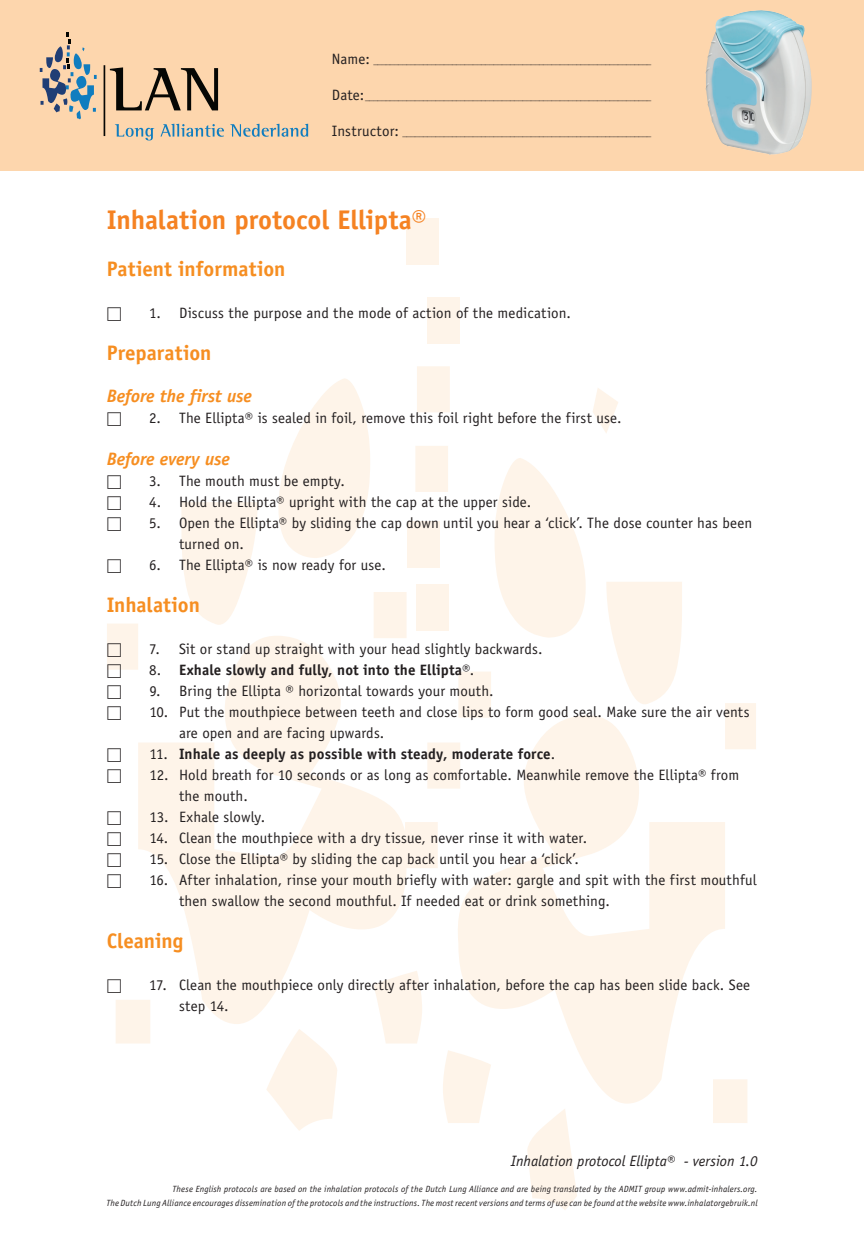
<style>
.page{position:relative;width:864px;height:1234px;background:#fff}
.page>*{position:absolute;margin:0;border:0;box-sizing:border-box;transform-origin:0 0}
.t1{font:700 27px "Officina Sans Std";letter-spacing:-.005em;color:#f58222}
.t2{font:700 21px "Officina Sans Std";color:#f68e21}
.t3{font:italic 700 18px "Officina Sans Std";letter-spacing:-.005em;color:#f68e21}
.t4{font:15px/21px "Officina Sans Std";letter-spacing:.005em;color:#231f20}
.t5{font:700 15px "Officina Sans Std";letter-spacing:.005em;color:#231f20}
.t6{font:italic 15px "Officina Sans Std";color:#231f20}
.t7{font:15px "Universal Std Newswith Comm Pi";color:#231f20}
.t8{font:italic 9px/14.2px "Officina Sans Std";letter-spacing:.015em;color:#231f20;text-align:right}
.t9{font:9px "Officina Sans Std";color:#231f20}
.s1{font-size:15px}
.s2{font-weight:400}
</style>
<div class="page">
<svg style="left:107px;top:366px;width:343px;height:764px"></svg>
<svg style="left:405px;top:387px;width:350px;height:823px"></svg>
<div style="left:405px;top:218px;width:33px;height:46px;background:#fef4e9"></div>
<div style="left:416px;top:584px;width:33px;height:46px;background:#fef4e9"></div>
<div style="left:426px;top:297px;width:33px;height:46px;background:#fef4e9"></div>
<div style="left:407px;top:521px;width:33px;height:46px;background:#fef4e9"></div>
<div style="left:0;top:0;width:863px;height:170px;background:#fdd6ad"></div>
<hr style="left:103px;top:65px;width:2px;height:71px;background:#060704">
<svg style="left:110px;top:67px;width:108px;height:43px"></svg>
<svg style="left:115px;top:124px;width:39px;height:16px"></svg>
<svg style="left:160px;top:124px;width:64px;height:13px"></svg>
<svg style="left:230px;top:124px;width:78px;height:13px"></svg>
<svg style="left:40px;top:32px;width:57px;height:87px"></svg>
<img style="left:705px;top:10px;width:106px;height:145px">
<p class="t9" style="left:332px;top:56px;width:321px"><span class="s1">Name:</span> ___________________________________________________________________</p>
<p class="t9" style="left:332px;top:92px;width:321px"><span class="s1">Date:</span> _____________________________________________________________________</p>
<p class="t9" style="left:332px;top:128px;width:321px"><span class="s1">Instructor:</span> ____________________________________________________________</p>
<h1 class="t1" style="left:107px;top:203px;width:321px">Inhalation protocol Ellipta®</h1>
<h2 class="t2" style="left:107px;top:255px;width:180px">Patient information</h2>
<p class="t7" style="left:107px;top:306px;width:16px">☐</p>
<p class="t4" style="left:149px;top:302px;width:423px">1. Discuss the purpose and the mode of action of the medication.</p>
<h2 class="t2" style="left:107px;top:339px;width:106px">Preparation</h2>
<p class="t3" style="left:107px;top:385px;width:146px">Before the first use</p>
<p class="t7" style="left:107px;top:411px;width:16px">☐</p>
<p class="t4" style="left:149px;top:407px;width:473px">2. The Ellipta® is sealed in foil, remove this foil right before the first use.</p>
<p class="t3" style="left:107px;top:448px;width:124px">Before every use</p>
<p class="t7" style="left:107px;top:474px;width:16px">☐</p>
<p class="t4" style="left:149px;top:470px;width:197px">3. The mouth must be empty.</p>
<p class="t7" style="left:107px;top:495px;width:16px">☐</p>
<p class="t4" style="left:149px;top:491px;width:383px">4. Hold the Ellipta® upright with the cap at the upper side.</p>
<p class="t7" style="left:107px;top:516px;width:16px">☐</p>
<p class="t4" style="left:179px;top:512px;width:574px;text-indent:-30px">5. Open the Ellipta® by sliding the cap down until you hear a ‘click’. The dose counter has been turned on.</p>
<p class="t7" style="left:107px;top:558px;width:16px">☐</p>
<p class="t4" style="left:149px;top:554px;width:238px">6. The Ellipta® is now ready for use.</p>
<h2 class="t2" style="left:107px;top:591px;width:95px">Inhalation</h2>
<p class="t7" style="left:107px;top:642px;width:16px">☐</p>
<p class="t4" style="left:149px;top:638px;width:394px">7. Sit or stand up straight with your head slightly backwards.</p>
<p class="t7" style="left:107px;top:663px;width:16px">☐</p>
<p class="t5" style="left:149px;top:660px;width:326px"><span class="s2">8.</span> Exhale slowly and fully, not into the Ellipta<span class="s2">®.</span></p>
<p class="t7" style="left:107px;top:684px;width:16px">☐</p>
<p class="t4" style="left:149px;top:680px;width:345px">9. Bring the Ellipta ® horizontal towards your mouth.</p>
<p class="t7" style="left:107px;top:705px;width:16px">☐</p>
<p class="t4" style="left:179px;top:701px;width:571px;text-indent:-30px">10. Put the mouthpiece between teeth and close lips to form good seal. Make sure the air vents are open and are facing upwards.</p>
<p class="t7" style="left:107px;top:747px;width:16px">☐</p>
<p class="t5" style="left:149px;top:744px;width:407px"><span class="s2">11.</span> Inhale as deeply as possible with steady, moderate force<span class="s2">.</span></p>
<p class="t7" style="left:107px;top:768px;width:16px">☐</p>
<p class="t4" style="left:179px;top:764px;width:561px;text-indent:-30px">12. Hold breath for 10 seconds or as long as comfortable. Meanwhile remove the Ellipta® from the mouth.</p>
<p class="t7" style="left:107px;top:810px;width:16px">☐</p>
<p class="t4" style="left:149px;top:806px;width:117px">13. Exhale slowly.</p>
<p class="t7" style="left:107px;top:831px;width:16px">☐</p>
<p class="t4" style="left:149px;top:827px;width:439px">14. Clean the mouthpiece with a dry tissue, never rinse it with water.</p>
<p class="t7" style="left:107px;top:852px;width:16px">☐</p>
<p class="t4" style="left:149px;top:848px;width:431px">15. Close the Ellipta® by sliding the cap back until you hear a ‘click’.</p>
<p class="t7" style="left:107px;top:873px;width:16px">☐</p>
<p class="t4" style="left:179px;top:869px;width:578px;text-indent:-30px">16. After inhalation, rinse your mouth briefly with water: gargle and spit with the first mouthful then swallow the second mouthful. If needed eat or drink something.</p>
<h2 class="t2" style="left:107px;top:927px;width:78px">Cleaning</h2>
<p class="t7" style="left:107px;top:978px;width:16px">☐</p>
<p class="t4" style="left:179px;top:974px;width:572px;text-indent:-30px">17. Clean the mouthpiece only directly after inhalation, before the cap has been slide back. See step 14.</p>
<p class="t6" style="left:510px;top:1151px;width:248px">Inhalation protocol Ellipta® - version 1.0</p>
<p class="t8" style="left:106px;top:1181px;width:652px">These English protocols are based on the inhalation protocols of the Dutch Lung Alliance and are being translated by the ADMIT group www.admit-inhalers.org.<br>The Dutch Lung Alliance encourages dissemination of the protocols and the instructions. The most recent versions and terms of use can be found at the website www.inhalatorgebruik.nl</p>
</div>
